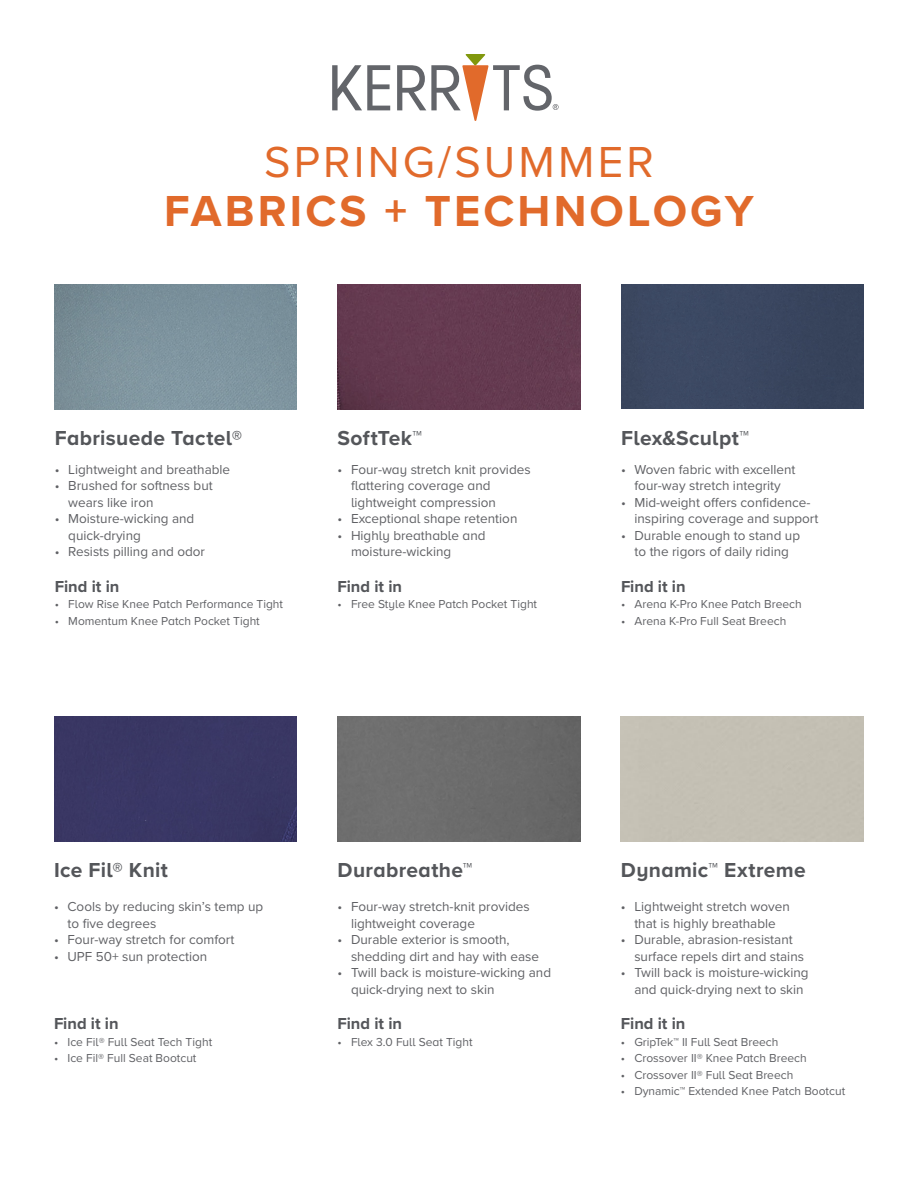
<style>
.page{position:relative;width:918px;height:1188px;background:#fff}
.page>*{position:absolute;margin:0;border:0;box-sizing:border-box;transform-origin:0 0}
._1_Item_Title{font:700 45px "Proxima Nova";letter-spacing:.07em;color:#e16a2b}
._1_Item_Title-2{font:45px "Proxima Nova";letter-spacing:.07em;color:#e16a2b}
.Gripchart_title{font:700 21px "Proxima Nova";letter-spacing:.015em;color:#54565a}
.Gripchart_title-2{font:700 16.5px "Proxima Nova";color:#54565a}
.t1{font:13.5px/16.5px "Proxima Nova";color:#606165}
.t2{font:12px "Proxima Nova";color:#606165}
</style>
<div class="page">
<div style="left:621px;top:284px;width:243px;height:125px;background:#3a4760"></div>
<div style="left:54px;top:717px;width:243px;height:125px;background:#393764"></div>
<div style="left:338px;top:717px;width:242px;height:125px;background:#6c6c6c"></div>
<img style="left:54px;top:284px;width:243px;height:126px">
<div style="left:338px;top:284px;width:242px;height:126px;background:#643a50"></div>
<svg style="left:332px;top:65px;width:58px;height:45px"></svg>
<svg style="left:397px;top:54px;width:162px;height:67px"></svg>
<p class="_1_Item_Title-2" style="left:264px;top:128px;width:391px">SPRING/SUMMER</p>
<p class="_1_Item_Title" style="left:164px;top:178px;width:591px">FABRICS + TECHNOLOGY</p>
<p class="Gripchart_title" style="left:55px;top:422px;width:189px">Fabrisuede Tactel®</p>
<p class="Gripchart_title" style="left:621px;top:422px;width:129px">Flex&amp;Sculpt™</p>
<p class="t1" style="left:55px;top:460px;width:177px">• Lightweight and breathable</p>
<p class="t1" style="left:68px;top:477px;width:146px;text-indent:-14px">• Brushed for softness but wears like iron</p>
<p class="t1" style="left:68px;top:510px;width:128px;text-indent:-14px">• Moisture-wicking and quick-drying</p>
<p class="t1" style="left:55px;top:543px;width:152px">• Resists pilling and odor</p>
<p class="Gripchart_title" style="left:338px;top:422px;width:86px">SoftTek™</p>
<p class="t1" style="left:351px;top:460px;width:181px;text-indent:-14px">• Four-way stretch knit provides flattering coverage and lightweight compression</p>
<p class="t1" style="left:338px;top:510px;width:181px">• Exceptional shape retention</p>
<p class="t1" style="left:351px;top:526px;width:136px;text-indent:-14px">• Highly breathable and moisture-wicking</p>
<p class="t1" style="left:621px;top:460px;width:176px;text-align:center">• Woven fabric with excellent four-way stretch integrity</p>
<p class="t1" style="left:634px;top:493px;width:185px;text-indent:-14px">• Mid-weight offers confidence&shy;inspiring coverage and support</p>
<p class="t1" style="left:621px;top:526px;width:181px;text-align:center">• Durable enough to stand up to the rigors of daily riding</p>
<p class="Gripchart_title-2" style="left:55px;top:574px;width:66px">Find it in</p>
<p class="t2" style="left:55px;top:595px;width:230px">• Flow Rise Knee Patch Performance Tight</p>
<p class="t2" style="left:55px;top:612px;width:207px">• Momentum Knee Patch Pocket Tight</p>
<p class="Gripchart_title-2" style="left:338px;top:574px;width:66px">Find it in</p>
<p class="t2" style="left:338px;top:595px;width:201px">• Free Style Knee Patch Pocket Tight</p>
<p class="Gripchart_title-2" style="left:621px;top:574px;width:66px">Find it in</p>
<p class="t2" style="left:621px;top:595px;width:182px">• Arena K-Pro Knee Patch Breech</p>
<p class="t2" style="left:621px;top:612px;width:167px">• Arena K-Pro Full Seat Breech</p>
<p class="Gripchart_title" style="left:54px;top:854px;width:115px">Ice Fil® Knit</p>
<p class="t1" style="left:68px;top:898px;width:197px;text-indent:-14px">• Cools by reducing skin’s temp up to five degrees</p>
<p class="t1" style="left:54px;top:931px;width:182px">• Four-way stretch for comfort</p>
<p class="t1" style="left:54px;top:948px;width:155px">• UPF 50+ sun protection</p>
<p class="Gripchart_title-2" style="left:54px;top:1012px;width:66px">Find it in</p>
<p class="t2" style="left:54px;top:1033px;width:160px">• Ice Fil® Full Seat Tech Tight</p>
<p class="t2" style="left:54px;top:1049px;width:144px">• Ice Fil® Full Seat Bootcut</p>
<p class="Gripchart_title" style="left:338px;top:854px;width:136px">Durabreathe™</p>
<p class="t1" style="left:351px;top:898px;width:180px;text-indent:-14px">• Four-way stretch-knit provides lightweight coverage</p>
<p class="t1" style="left:351px;top:931px;width:190px;text-indent:-14px">• Durable exterior is smooth, shedding dirt and hay with ease</p>
<p class="t1" style="left:351px;top:964px;width:202px;text-indent:-14px">• Twill back is moisture-wicking and quick-drying next to skin</p>
<p class="Gripchart_title-2" style="left:338px;top:1012px;width:66px">Find it in</p>
<p class="t2" style="left:338px;top:1033px;width:137px">• Flex 3.0 Full Seat Tight</p>
<p class="Gripchart_title" style="left:621px;top:854px;width:186px">Dynamic™ Extreme</p>
<p class="t1" style="left:621px;top:898px;width:170px;text-align:center">• Lightweight stretch woven that is highly breathable</p>
<p class="t1" style="left:634px;top:931px;width:171px;text-indent:-14px">• Durable, abrasion-resistant surface repels dirt and stains</p>
<p class="t1" style="left:634px;top:964px;width:176px;text-indent:-14px">• Twill back is moisture-wicking and quick-drying next to skin</p>
<p class="Gripchart_title-2" style="left:621px;top:1012px;width:66px">Find it in</p>
<p class="t2" style="left:621px;top:1033px;width:159px">• GripTek™ II Full Seat Breech</p>
<p class="t2" style="left:621px;top:1049px;width:187px">• Crossover II® Knee Patch Breech</p>
<p class="t2" style="left:621px;top:1066px;width:174px">• Crossover II® Full Seat Breech</p>
<p class="t2" style="left:621px;top:1082px;width:226px">• Dynamic™ Extended Knee Patch Bootcut</p>
</div>
